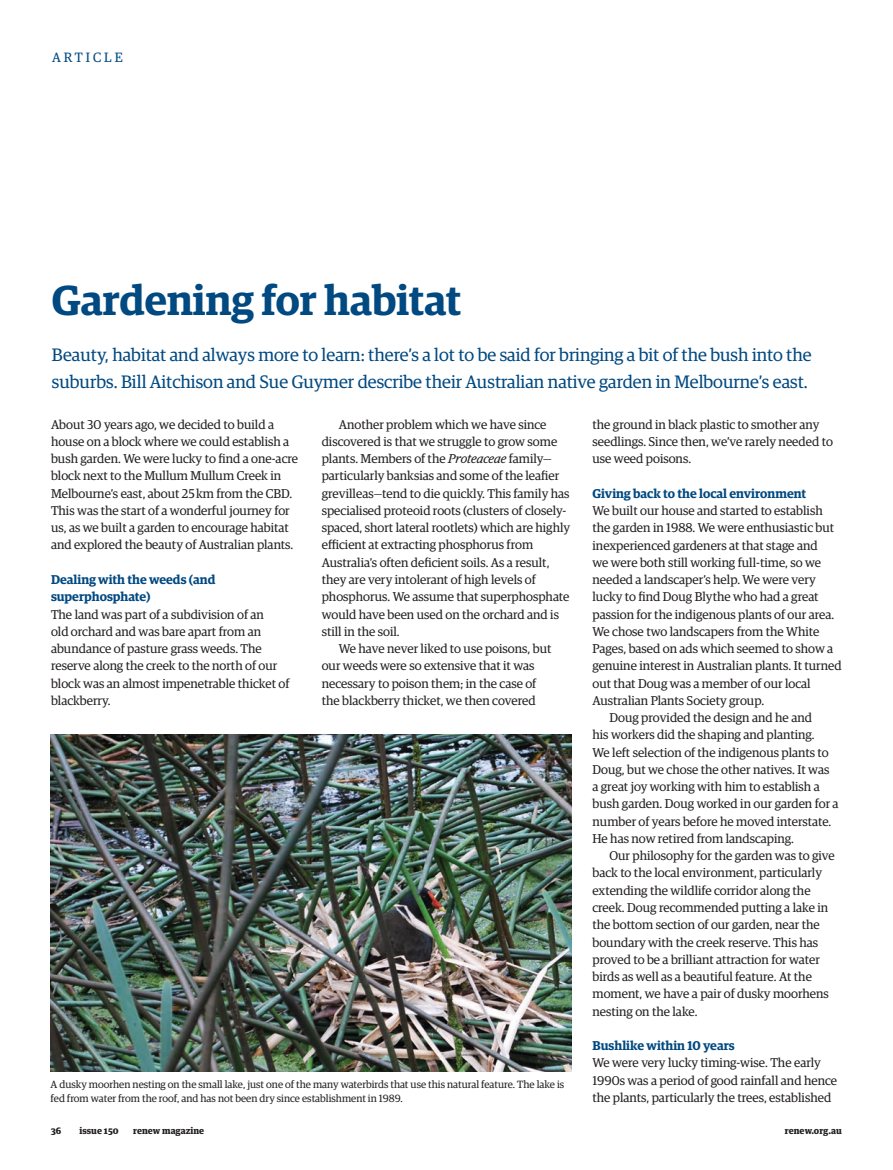
<style>
.page{position:relative;width:893px;height:1170px;background:#fff}
.page>*{position:absolute;margin:0;border:0;box-sizing:border-box;transform-origin:0 0}
.t1{font:600 42px "Guardian Egyp";color:#004981}
.Intro{font:18px/27px "Guardian Egyp";color:#004981}
.Page_header{font:13.5px "Guardian Egyp";letter-spacing:.22em;color:#004981}
.Body_text{font:12.75px/17.2px "Guardian Egyp";color:#231f20}
.First_Para{font:12.75px/17.2px "Guardian Egyp";color:#231f20}
.Subhead_1{font:600 12.75px/17.2px "Guardian Egyp";color:#004981}
.t2{font:10.5px/14.2px "Guardian Egyp";color:#231f20}
.t3{font:900 9px "Guardian Text Egyp";color:#231f20}
.s1{font-style:italic}
</style>
<div class="page">
<img style="left:51px;top:734px;width:520px;height:336px">
<p class="Page_header" style="left:52px;top:48px;width:72px">ARTICLE</p>
<p class="t1" style="left:52px;top:269px;width:411px">Gardening for habitat</p>
<p class="Intro" style="left:52px;top:339px;width:761px">Beauty, habitat and always more to learn: there’s a lot to be said for bringing a bit of the bush into the suburbs. Bill Aitchison and Sue Guymer describe their Australian native garden in Melbourne’s east.</p>
<p class="First_Para" style="left:51px;top:415px;width:249px">About 30 years ago, we decided to build a house on a block where we could establish a bush garden. We were lucky to find a one-acre block next to the Mullum Mullum Creek in Melbourne’s east, about 25 km from the CBD.<br>This was the start of a wonderful journey for us, as we built a garden to encourage habitat and explored the beauty of Australian plants.</p>
<p class="Subhead_1" style="left:51px;top:569px;width:166px">Dealing with the weeds (and superphosphate)</p>
<p class="First_Para" style="left:51px;top:604px;width:240px">The land was part of a subdivision of an<br>old orchard and was bare apart from an abundance of pasture grass weeds. The reserve along the creek to the north of our block was an almost impenetrable thicket of blackberry.</p>
<p class="Body_text" style="left:322px;top:415px;width:250px;text-indent:17px">Another problem which we have since discovered is that we struggle to grow some plants. Members of the <span class="s1">Proteaceae</span> family— particularly banksias and some of the leafier grevilleas—tend to die quickly. This family has specialised proteoid roots (clusters of closely&shy;spaced, short lateral rootlets) which are highly efficient at extracting phosphorus from Australia’s often deficient soils. As a result, they are very intolerant of high levels of phosphorus. We assume that superphosphate would have been used on the orchard and is still in the soil.</p>
<p class="Body_text" style="left:322px;top:639px;width:231px;text-indent:17px">We have never liked to use poisons, but our weeds were so extensive that it was necessary to poison them; in the case of the blackberry thicket, we then covered</p>
<p class="Body_text" style="left:592px;top:415px;width:242px">the ground in black plastic to smother any seedlings. Since then, we’ve rarely needed to use weed poisons.</p>
<p class="Subhead_1" style="left:592px;top:483px;width:215px">Giving back to the local environment</p>
<p class="First_Para" style="left:592px;top:501px;width:251px">We built our house and started to establish the garden in 1988. We were enthusiastic but inexperienced gardeners at that stage and<br>we were both still working full-time, so we needed a landscaper’s help. We were very lucky to find Doug Blythe who had a great passion for the indigenous plants of our area.<br>We chose two landscapers from the White Pages, based on ads which seemed to show a genuine interest in Australian plants. It turned out that Doug was a member of our local Australian Plants Society group.</p>
<p class="Body_text" style="left:592px;top:708px;width:248px;text-indent:17px">Doug provided the design and he and<br>his workers did the shaping and planting.<br>We left selection of the indigenous plants to Doug, but we chose the other natives. It was a great joy working with him to establish a bush garden. Doug worked in our garden for a number of years before he moved interstate.<br>He has now retired from landscaping.</p>
<p class="Body_text" style="left:592px;top:846px;width:244px;text-indent:17px">Our philosophy for the garden was to give back to the local environment, particularly extending the wildlife corridor along the creek. Doug recommended putting a lake in the bottom section of our garden, near the boundary with the creek reserve. This has proved to be a brilliant attraction for water birds as well as a beautiful feature. At the moment, we have a pair of dusky moorhens nesting on the lake.</p>
<p class="Subhead_1" style="left:592px;top:1035px;width:144px">Bushlike within 10 years</p>
<p class="First_Para" style="left:592px;top:1053px;width:246px">We were very lucky timing-wise. The early<br>1990s was a period of good rainfall and hence the plants, particularly the trees, established</p>
<p class="t2" style="left:51px;top:1076px;width:515px">A dusky moorhen nesting on the small lake, just one of the many waterbirds that use this natural feature. The lake is fed from water from the roof, and has not been dry since establishment in 1989.</p>
<p class="t3" style="left:51px;top:1123px;width:12px">36</p>
<p class="t3" style="left:79px;top:1123px;width:41px">issue 150</p>
<p class="t3" style="left:133px;top:1123px;width:73px">renew magazine</p>
<p class="t3" style="left:785px;top:1123px;width:59px">renew.org.au</p>
</div>
